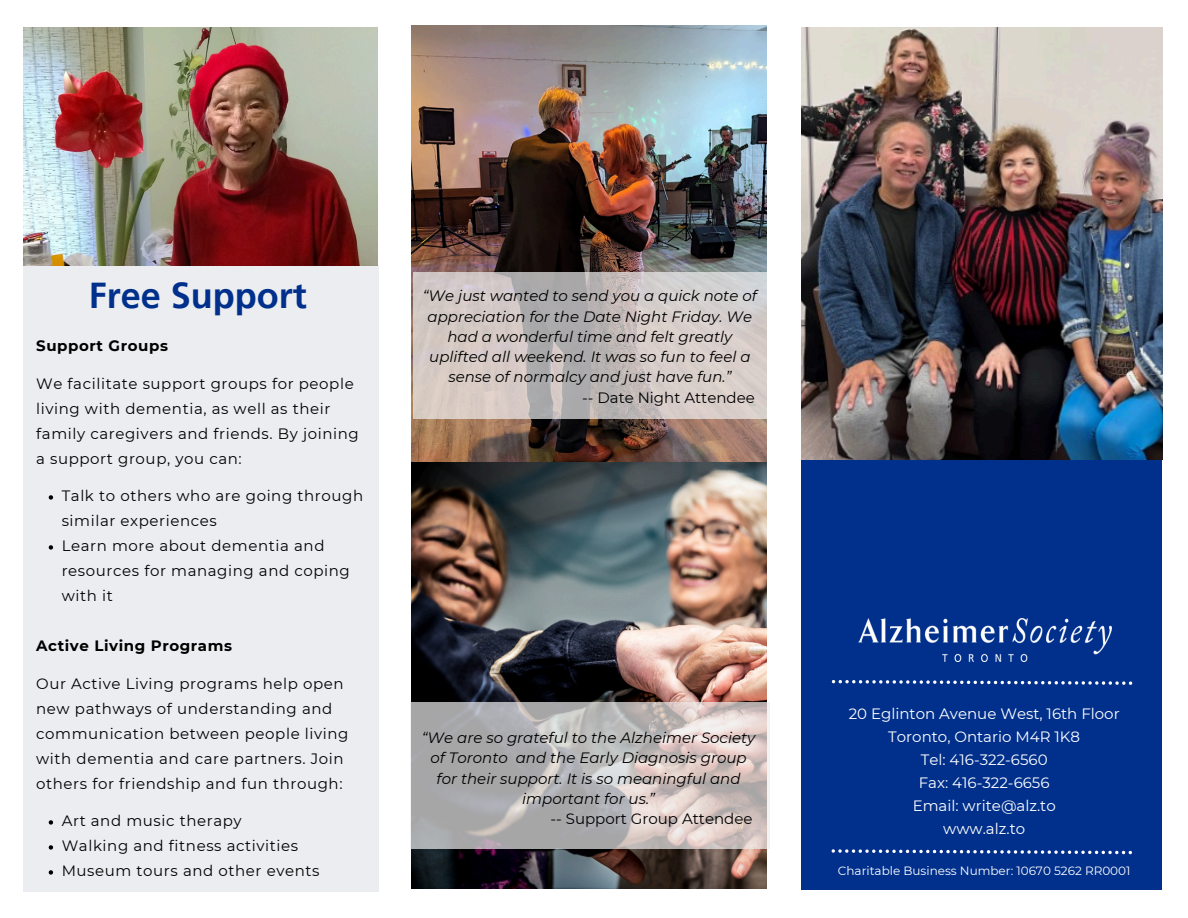
<style>
.page{position:relative;width:1188px;height:918px;background:#fff}
.page>*{position:absolute;margin:0;border:0;box-sizing:border-box;transform-origin:0 0}
.t1{font:700 36px "Frutiger LT Pro";color:#00308c}
.t2{font:15px/25px "Montserrat";letter-spacing:.04em;color:#000}
.t3{font:italic 15px "Montserrat";color:#000}
.t4{font:15px/23px "Montserrat";color:#fff;text-align:center}
.t5{font:15px "Montserrat";color:#000}
.t6{font:700 15px "Montserrat";letter-spacing:.04em;color:#000}
.t7{font:12px "Montserrat";color:#fff}
</style>
<div class="page">
<div style="left:23px;top:265px;width:355px;height:626px;background:#ebedf0"></div>
<svg style="left:49px;top:495px;width:4px;height:5px"></svg>
<svg style="left:49px;top:545px;width:4px;height:5px"></svg>
<svg style="left:49px;top:820px;width:4px;height:5px"></svg>
<svg style="left:49px;top:845px;width:4px;height:5px"></svg>
<svg style="left:49px;top:870px;width:4px;height:5px"></svg>
<img style="left:23px;top:28px;width:355px;height:237px">
<img style="left:412px;top:25px;width:354px;height:438px">
<svg style="left:413px;top:273px;width:354px;height:146px;fill:#d3c9c5"></svg>
<img style="left:412px;top:463px;width:354px;height:425px">
<svg style="left:410px;top:702px;width:360px;height:146px"></svg>
<div style="left:801px;top:454px;width:361px;height:436px;background:#00308c"></div>
<svg style="left:832px;top:849px;width:300px;height:5px"></svg>
<svg style="left:832px;top:680px;width:300px;height:5px"></svg>
<img style="left:801px;top:28px;width:362px;height:432px">
<img style="left:858px;top:618px;width:253px;height:43px">
<h1 class="t1" style="left:89px;top:273px;width:220px">Free Support</h1>
<p class="t3" style="left:423px;top:287px;width:335px">“We just wanted to send you a quick note of</p>
<p class="t3" style="left:428px;top:307px;width:326px">appreciation for the Date Night Friday. We</p>
<p class="t3" style="left:447px;top:327px;width:286px">had a wonderful time and felt greatly</p>
<p class="t3" style="left:429px;top:348px;width:323px">uplifted all weekend. It was so fun to feel a</p>
<p class="t3" style="left:448px;top:368px;width:285px">sense of normalcy and just have fun.”</p>
<p class="t5" style="left:582px;top:388px;width:174px">-- Date Night Attendee</p>
<p class="t6" style="left:36px;top:337px;width:133px">Support Groups</p>
<h2 class="t2" style="left:36px;top:371px;width:324px">We facilitate support groups for people living with dementia, as well as their family caregivers and friends. By joining a support group, you can:</h2>
<h3 class="t2" style="left:62px;top:484px;width:303px">Talk to others who are going through similar experiences</h3>
<p class="t2" style="left:62px;top:534px;width:290px">Learn more about dementia and resources for managing and coping with it</p>
<p class="t6" style="left:36px;top:637px;width:197px">Active Living Programs</p>
<h2 class="t2" style="left:36px;top:671px;width:314px">Our Active Living programs help open new pathways of understanding and communication between people living with dementia and care partners. Join others for friendship and fun through:</h2>
<h3 class="t2" style="left:62px;top:809px;width:182px">Art and music therapy</h3>
<p class="t2" style="left:62px;top:834px;width:238px">Walking and fitness activities</p>
<p class="t2" style="left:62px;top:859px;width:259px">Museum tours and other events</p>
<h3 class="t3" style="left:422px;top:729px;width:335px">“We are so grateful to the Alzheimer Society</h3>
<h3 class="t3" style="left:430px;top:749px;width:318px">of Toronto and the Early Diagnosis group</h3>
<h3 class="t3" style="left:437px;top:769px;width:305px">for their support. It is so meaningful and</h3>
<h3 class="t3" style="left:522px;top:789px;width:134px">important for us.”</h3>
<h3 class="t5" style="left:550px;top:810px;width:204px">-- Support Group Attendee</h3>
<p class="t4" style="left:849px;top:702px;width:273px">20 Eglinton Avenue West, 16th Floor<br>Toronto, Ontario M4R 1K8<br>Tel: 416-322-6560<br>Fax: 416-322-6656<br>Email: write@alz.to<br>www.alz.to</p>
<p class="t7" style="left:838px;top:863px;width:294px">Charitable Business Number: 10670 5262 RR0001</p>
</div>
